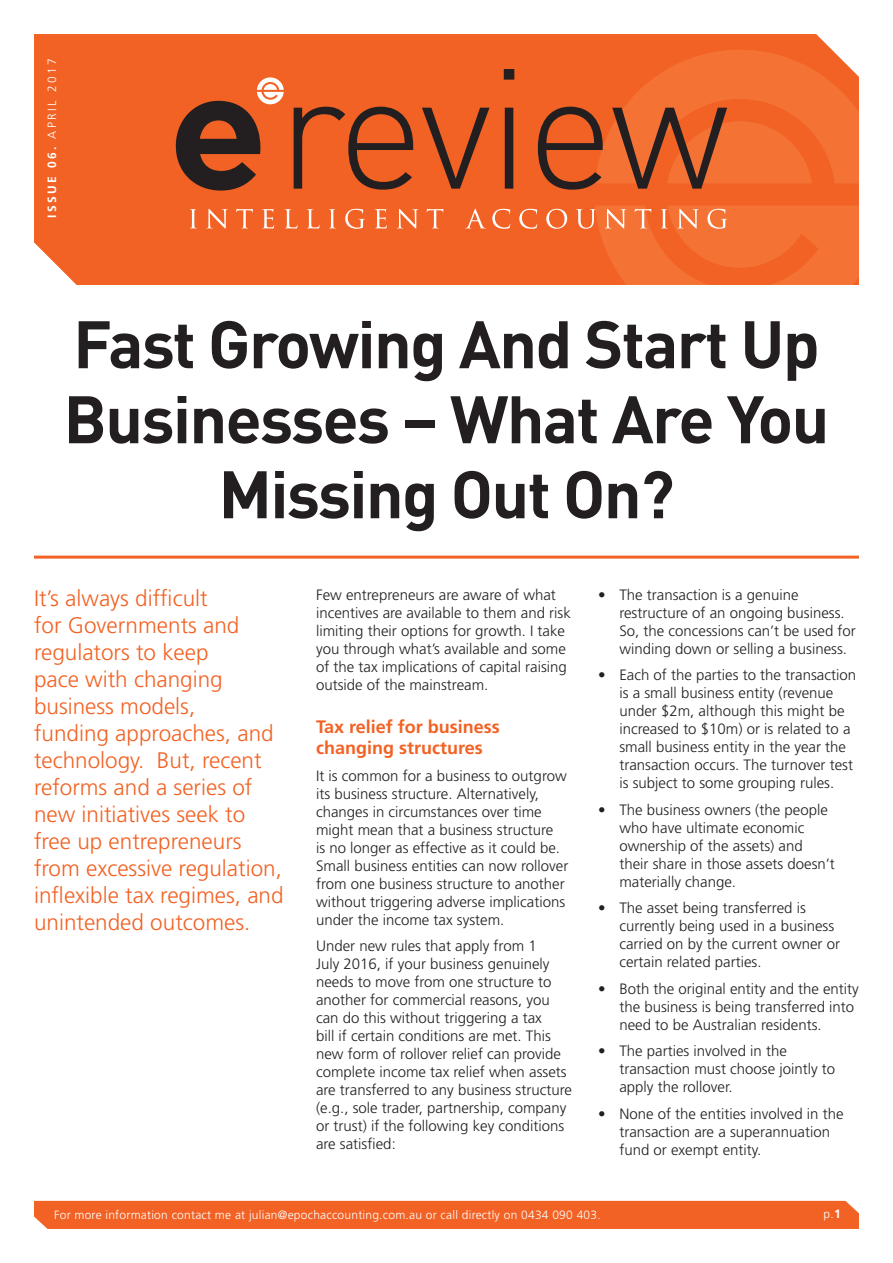
<style>
.page{position:relative;width:893px;height:1263px;background:#fff}
.page>*{position:absolute;margin:0;border:0;box-sizing:border-box;transform-origin:0 0}
.t1{font:700 66px/75px "DIN";letter-spacing:-.025em;color:#231f20;text-align:center}
.t2{font:300 22.5px/27px "Frutiger";color:#f26224}
.t3{font:700 18px/21.6px "Frutiger";color:#f26224}
.t4{font:300 15px/18px "Frutiger";color:#231f20}
.t5{font:300 12px "Frutiger";letter-spacing:.02em;color:#fff}
.t6{font:300 12px "Frutiger";letter-spacing:.2em;color:#fff}
.s1{font-weight:700}
</style>
<div class="page">
<div style="left:34px;top:34px;width:825px;height:251px;background:#f26224"></div>
<div style="left:34px;top:1201px;width:825px;height:28px;background:#f26224"></div>
<svg style="left:190px;top:209px;width:7px;height:19px"></svg>
<svg style="left:206px;top:209px;width:22px;height:20px"></svg>
<svg style="left:236px;top:209px;width:17px;height:19px"></svg>
<svg style="left:262px;top:209px;width:12px;height:19px"></svg>
<svg style="left:285px;top:209px;width:13px;height:19px"></svg>
<svg style="left:307px;top:209px;width:13px;height:19px"></svg>
<svg style="left:329px;top:209px;width:7px;height:19px"></svg>
<svg style="left:345px;top:209px;width:20px;height:20px"></svg>
<svg style="left:375px;top:209px;width:12px;height:19px"></svg>
<svg style="left:397px;top:209px;width:21px;height:20px"></svg>
<svg style="left:427px;top:209px;width:16px;height:19px"></svg>
<svg style="left:465px;top:209px;width:21px;height:19px"></svg>
<svg style="left:492px;top:209px;width:18px;height:20px"></svg>
<svg style="left:519px;top:209px;width:18px;height:20px"></svg>
<svg style="left:546px;top:209px;width:21px;height:20px"></svg>
<svg style="left:576px;top:206px;width:283px;height:79px;background:#f27034"></svg>
<svg style="left:294px;top:107px;width:119px;height:83px;background:#b54e22"></svg>
<svg style="left:422px;top:108px;width:67px;height:81px;background:#be5122"></svg>
<svg style="left:504px;top:69px;width:10px;height:120px"></svg>
<svg style="left:538px;top:50px;width:321px;height:140px;background:#de642c"></svg>
<svg style="left:176px;top:77px;width:108px;height:114px;background:#a14d29"></svg>
<hr style="left:34px;top:556px;width:825px;height:3px;background:#f26224">
<p class="t6" style="left:45px;top:218px;width:161px;rotate:-90deg"><span class="s1">ISSUE 06.</span> APRIL 2017</p>
<h1 class="t1" style="left:64px;top:304px;width:767px">Fast Growing And Start Up<br>Businesses – What Are You<br>Missing Out On?</h1>
<p class="t2" style="left:34px;top:584px;width:251px">It’s always difficult<br>for Governments and regulators to keep<br>pace with changing business models,<br>funding approaches, and technology. But, recent reforms and a series of new initiatives seek to free up entrepreneurs from excessive regulation, inflexible tax regimes, and unintended outcomes.</p>
<p class="t4" style="left:316px;top:585px;width:256px">Few entrepreneurs are aware of what incentives are available to them and risk limiting their options for growth. I take you through what’s available and some of the tax implications of capital raising outside of the mainstream.</p>
<p class="t3" style="left:316px;top:715px;width:185px">Tax relief for business changing structures</p>
<p class="t4" style="left:316px;top:766px;width:254px">It is common for a business to outgrow its business structure. Alternatively, changes in circumstances over time might mean that a business structure<br>is no longer as effective as it could be.<br>Small business entities can now rollover from one business structure to another without triggering adverse implications under the income tax system.</p>
<p class="t4" style="left:316px;top:937px;width:257px">Under new rules that apply from 1<br>July 2016, if your business genuinely needs to move from one structure to another for commercial reasons, you can do this without triggering a tax<br>bill if certain conditions are met. This new form of rollover relief can provide complete income tax relief when assets are transferred to any business structure (e.g., sole trader, partnership, company or trust) if the following key conditions are satisfied:</p>
<p class="t4" style="left:619px;top:585px;width:238px;text-indent:-21px">• The transaction is a genuine restructure of an ongoing business.<br>So, the concessions can’t be used for winding down or selling a business.</p>
<p class="t4" style="left:619px;top:666px;width:238px;text-indent:-21px">• Each of the parties to the transaction is a small business entity (revenue under $2m, although this might be increased to $10m) or is related to a small business entity in the year the transaction occurs. The turnover test is subject to some grouping rules.</p>
<p class="t4" style="left:619px;top:800px;width:217px;text-indent:-21px">• The business owners (the people who have ultimate economic ownership of the assets) and their share in those assets doesn’t materially change.</p>
<p class="t4" style="left:619px;top:899px;width:222px;text-indent:-21px">• The asset being transferred is currently being used in a business carried on by the current owner or certain related parties.</p>
<p class="t4" style="left:619px;top:979px;width:241px;text-indent:-21px">• Both the original entity and the entity the business is being transferred into need to be Australian residents.</p>
<p class="t4" style="left:619px;top:1042px;width:217px;text-indent:-21px">• The parties involved in the transaction must choose jointly to apply the rollover.</p>
<p class="t4" style="left:619px;top:1104px;width:226px;text-indent:-21px">• None of the entities involved in the transaction are a superannuation fund or exempt entity.</p>
<p class="t5" style="left:54px;top:1208px;width:548px">For more information contact me at julian@epochaccounting.com.au or call directly on 0434 090 403.</p>
<p class="t5" style="left:824px;top:1207px;width:19px">p.<span class="s1">1</span></p>
</div>
